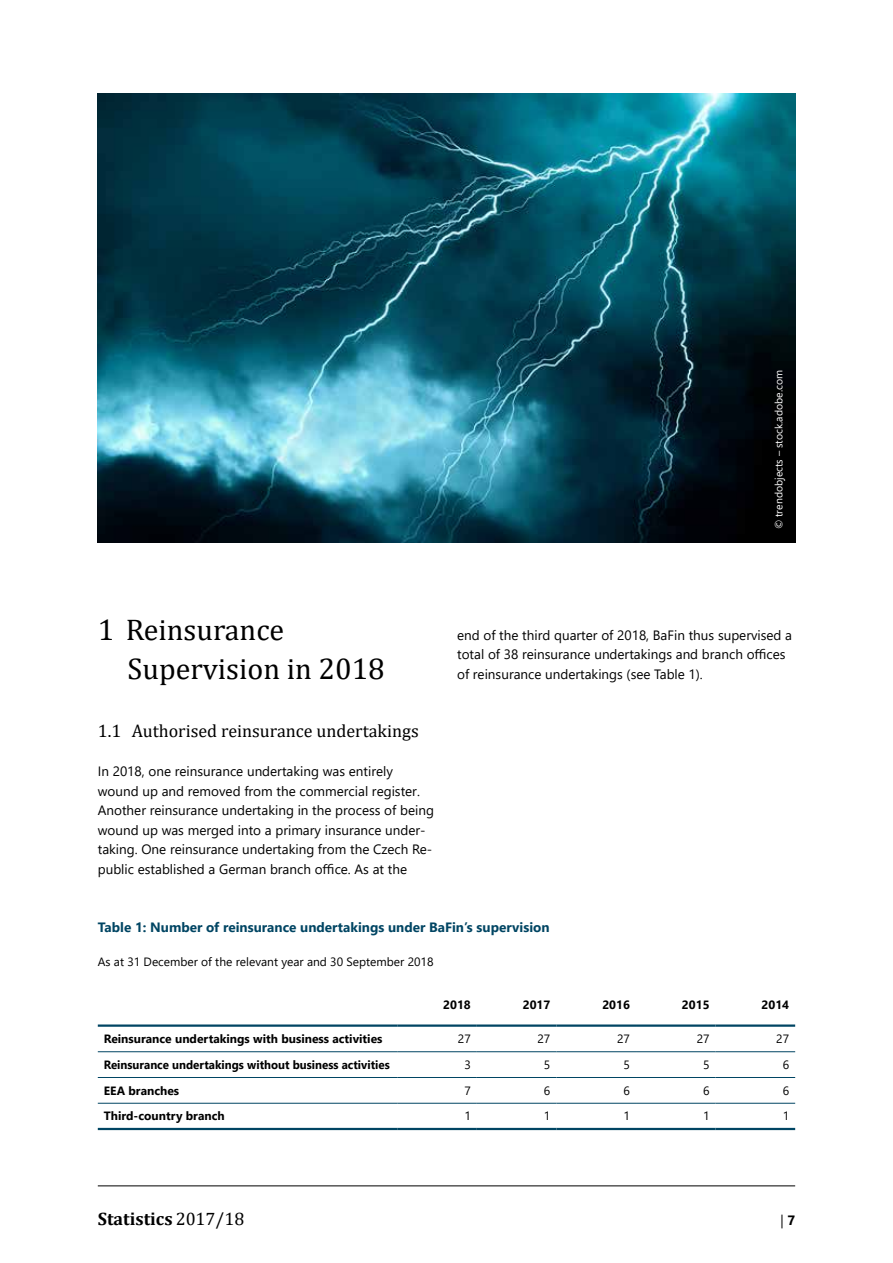
<style>
.page{position:relative;width:893px;height:1263px;background:#fff}
.page>*{position:absolute;margin:0;border:0;box-sizing:border-box;transform-origin:0 0}
.t1{font:30px/39px "Cambria";color:#000}
.t2{font:18px "Cambria";color:#000}
.t3{font:700 18px "Cambria";color:#000}
.t4{font:13.5px/19.5px "Segoe UI";color:#000}
.t5{font:700 13.5px "Segoe UI";color:#004563}
.t6{font:700 12px "Segoe UI";color:#000}
.t7{font:12px "Segoe UI";color:#000}
.t8{font:700 12px "Segoe UI";color:#000;scale:.96 1}
.t9{font:10.5px "Segoe UI";color:#fff}
.s1{font-weight:400}
.s2{font-weight:700}
</style>
<div class="page">
<img style="left:98px;top:94px;width:697px;height:448px">
<hr style="left:98px;top:1024px;width:299px;height:3px;background:#004563">
<hr style="left:397px;top:1024px;width:80px;height:3px;background:#004563">
<hr style="left:477px;top:1024px;width:79px;height:3px;background:#004563">
<hr style="left:556px;top:1024px;width:80px;height:3px;background:#004563">
<hr style="left:636px;top:1024px;width:80px;height:3px;background:#004563">
<hr style="left:716px;top:1024px;width:79px;height:3px;background:#004563">
<hr style="left:98px;top:1051px;width:299px;height:1px;background:#004563">
<hr style="left:397px;top:1051px;width:80px;height:1px;background:#004563">
<hr style="left:477px;top:1051px;width:79px;height:1px;background:#004563">
<hr style="left:556px;top:1051px;width:80px;height:1px;background:#004563">
<hr style="left:636px;top:1051px;width:80px;height:1px;background:#004563">
<hr style="left:716px;top:1051px;width:79px;height:1px;background:#004563">
<hr style="left:98px;top:1077px;width:299px;height:1px;background:#004563">
<hr style="left:397px;top:1077px;width:80px;height:1px;background:#004563">
<hr style="left:477px;top:1077px;width:79px;height:1px;background:#004563">
<hr style="left:556px;top:1077px;width:80px;height:1px;background:#004563">
<hr style="left:636px;top:1077px;width:80px;height:1px;background:#004563">
<hr style="left:716px;top:1077px;width:79px;height:1px;background:#004563">
<hr style="left:98px;top:1103px;width:299px;height:1px;background:#004563">
<hr style="left:397px;top:1103px;width:80px;height:1px;background:#004563">
<hr style="left:477px;top:1103px;width:79px;height:1px;background:#004563">
<hr style="left:556px;top:1103px;width:80px;height:1px;background:#004563">
<hr style="left:636px;top:1103px;width:80px;height:1px;background:#004563">
<hr style="left:716px;top:1103px;width:79px;height:1px;background:#004563">
<hr style="left:98px;top:1128px;width:299px;height:2px;background:#004563">
<hr style="left:397px;top:1128px;width:80px;height:2px;background:#004563">
<hr style="left:477px;top:1128px;width:79px;height:2px;background:#004563">
<hr style="left:556px;top:1128px;width:80px;height:2px;background:#004563">
<hr style="left:636px;top:1128px;width:80px;height:2px;background:#004563">
<hr style="left:716px;top:1128px;width:79px;height:2px;background:#004563">
<hr style="left:98px;top:1185px;width:697px;height:1px;background:#000">
<p class="t9" style="left:769px;top:529px;width:161px;rotate:-90deg">© trendobjects – stock.adobe.com</p>
<h1 class="t1" style="left:128px;top:610px;width:259px;text-indent:-30px">1 Reinsurance<br>Super vision in 2018</h1>
<h2 class="t2" style="left:98px;top:720px;width:322px">1.1 Authorised reinsurance undertakings</h2>
<p class="t4" style="left:98px;top:760px;width:338px">In 2018, one reinsurance undertaking was entirely wound up and removed from the commercial register.<br>Another reinsurance undertaking in the process of being wound up was merged into a primary insurance under&shy;taking. One reinsurance undertaking from the Czech Re&shy;public established a German branch office. As at the</p>
<p class="t4" style="left:457px;top:624px;width:336px">end of the third quarter of 2018, BaFin thus supervised a total of 38 reinsurance undertakings and branch offices of reinsurance undertakings (see Table 1).</p>
<p class="t5" style="left:98px;top:914px;width:453px">Table 1: Number of reinsurance undertakings under BaFin’s supervision</p>
<p class="t7" style="left:98px;top:950px;width:337px">As at 31 December of the relevant year and 30 September 2018</p>
<p class="t6" style="left:443px;top:993px;width:29px">2018</p>
<p class="t6" style="left:523px;top:993px;width:29px">2017</p>
<p class="t6" style="left:602px;top:993px;width:29px">2016</p>
<p class="t6" style="left:682px;top:993px;width:29px">2015</p>
<p class="t6" style="left:762px;top:993px;width:29px">2014</p>
<p class="t6" style="left:104px;top:1028px;width:280px">Reinsurance undertakings with business activities</p>
<p class="t7" style="left:458px;top:1028px;width:14px">27</p>
<p class="t7" style="left:537px;top:1028px;width:14px">27</p>
<p class="t7" style="left:617px;top:1028px;width:14px">27</p>
<p class="t7" style="left:697px;top:1028px;width:14px">27</p>
<p class="t7" style="left:776px;top:1028px;width:14px">27</p>
<p class="t8" style="left:104px;top:1053px;width:299px">Reinsurance undertakings without business activities</p>
<p class="t7" style="left:464px;top:1053px;width:8px">3</p>
<p class="t7" style="left:544px;top:1053px;width:8px">5</p>
<p class="t7" style="left:623px;top:1053px;width:8px">5</p>
<p class="t7" style="left:703px;top:1053px;width:8px">5</p>
<p class="t7" style="left:783px;top:1053px;width:8px">6</p>
<p class="t6" style="left:104px;top:1079px;width:77px">EEA branches</p>
<p class="t7" style="left:464px;top:1079px;width:8px">7</p>
<p class="t7" style="left:544px;top:1079px;width:8px">6</p>
<p class="t7" style="left:623px;top:1079px;width:8px">6</p>
<p class="t7" style="left:703px;top:1079px;width:8px">6</p>
<p class="t7" style="left:783px;top:1079px;width:8px">6</p>
<p class="t6" style="left:104px;top:1105px;width:122px">Third-country branch</p>
<p class="t7" style="left:464px;top:1105px;width:8px">1</p>
<p class="t7" style="left:544px;top:1105px;width:8px">1</p>
<p class="t7" style="left:624px;top:1105px;width:8px">1</p>
<p class="t7" style="left:703px;top:1105px;width:8px">1</p>
<p class="t7" style="left:783px;top:1105px;width:8px">1</p>
<p class="t3" style="left:98px;top:1206px;width:148px">Statistics <span class="s1">2017/18</span></p>
<p class="t4" style="left:780px;top:1209px;width:16px">| <span class="s2">7</span></p>
</div>
